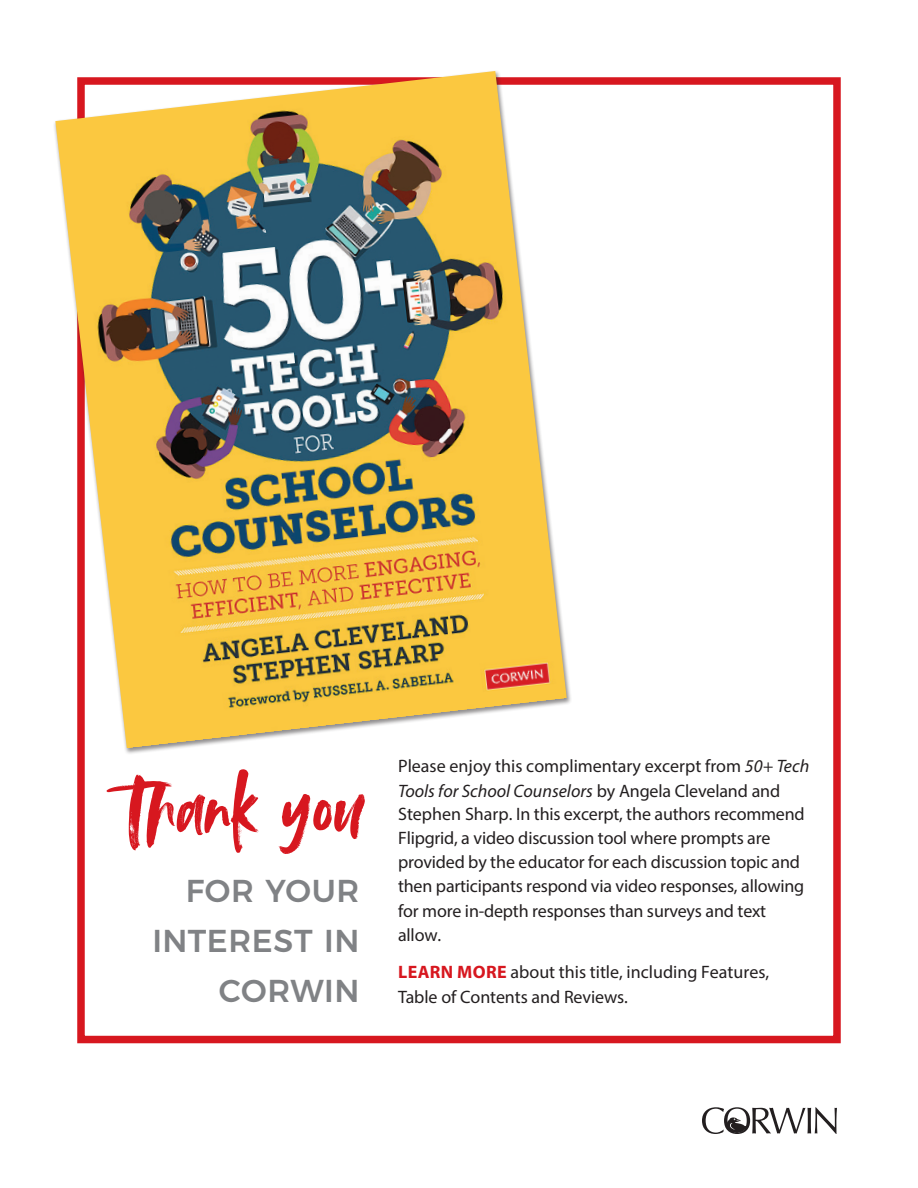
<style>
.page{position:relative;width:918px;height:1188px;background:#fff}
.page>*{position:absolute;margin:0;border:0;box-sizing:border-box;transform-origin:0 0}
.t1{font:86.55px "Avallon Alt";color:#d7171f}
.t2{font:500 31.65px/50.2px "Montserrat";letter-spacing:.015em;color:#808285;text-align:right}
.body_copy{font:18px/24px "Myriad Pro";letter-spacing:-.01em;color:#231f20}
.s1{font-style:italic}
.s2{font-weight:700;color:#d7171f}
</style>
<div class="page">
<div style="left:77px;top:77px;width:764px;height:966px;border:8px solid #d7171f"></div>
<svg style="left:702px;top:1107px;width:135px;height:27px"></svg>
<div style="left:53px;top:70px;width:519px;height:685px;background:#fff"></div>
<img style="left:55px;top:71px;width:512px;height:677px">
<p class="t1" style="left:125px;top:750px;width:240px">Thank you</p>
<p class="t2" style="left:152px;top:863px;width:209px">FOR YOUR<br>INTEREST IN<br>CORWIN</p>
<p class="body_copy" style="left:398px;top:754px;width:413px">Please enjoy this complimentary excerpt from <span class="s1">50+ Tech Tools for School Counselors</span> by Angela Cleveland and Stephen Sharp. In this excerpt, the authors recommend Flipgrid, a video discussion tool where prompts are provided by the educator for each discussion topic and then participants respond via video responses, allowing for more in-depth responses than surveys and text allow.</p>
<p class="body_copy" style="left:398px;top:959px;width:373px;line-height:24.8px"><span class="s2">LEARN MORE</span> about this title, including Features,<br>Table of Contents and Reviews.</p>
</div>
